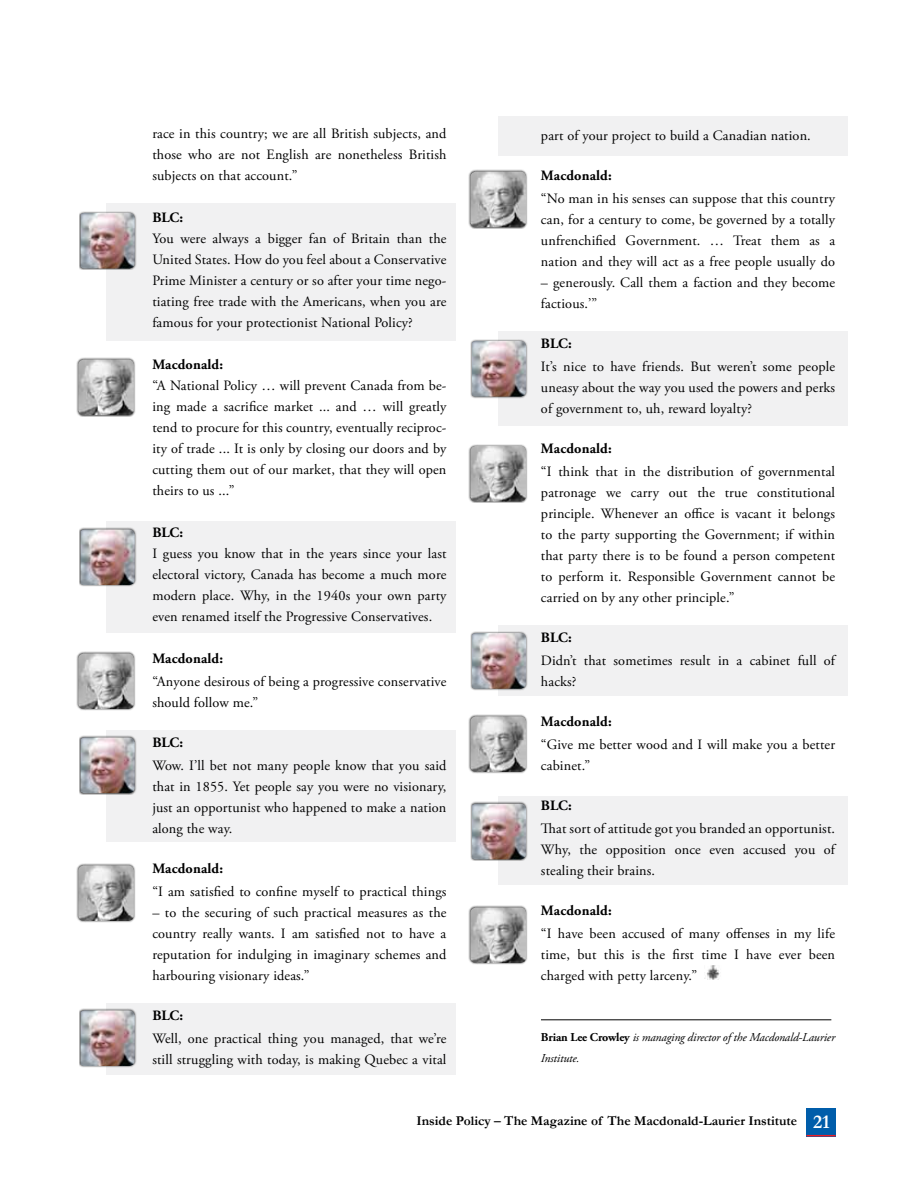
<style>
.page{position:relative;width:918px;height:1188px;background:#fff}
.page>*{position:absolute;margin:0;border:0;box-sizing:border-box;transform-origin:0 0}
.t1{font:14.25px/21px "Adobe Garamond Pro";letter-spacing:.01em;color:#000;text-align:justify}
.t2{font:700 14.25px "Adobe Garamond Pro";letter-spacing:.01em;color:#000}
.t3{font:700 13.5px "Garamond";color:#000}
.t4{font:italic 12px/21px "Adobe Garamond Pro";letter-spacing:-.01em;color:#000}
.s1{font-weight:700;font-style:normal}
.s2{font-size:19.5px;color:#fff}
</style>
<div class="page">
<div style="left:806px;top:1108px;width:30px;height:28px;background:#005daa"></div>
<hr style="left:806px;top:1135px;width:30px;height:1px;background:#ed1d24">
<div style="left:106px;top:203px;width:350px;height:138px;background:#f1f1f2"></div>
<div style="left:106px;top:521px;width:350px;height:112px;background:#f1f1f2"></div>
<div style="left:498px;top:331px;width:350px;height:94px;background:#f1f1f2"></div>
<div style="left:498px;top:626px;width:350px;height:70px;background:#f1f1f2"></div>
<div style="left:498px;top:796px;width:350px;height:89px;background:#f1f1f2"></div>
<div style="left:106px;top:730px;width:350px;height:112px;background:#f1f1f2"></div>
<div style="left:106px;top:1004px;width:350px;height:71px;background:#f1f1f2"></div>
<div style="left:498px;top:117px;width:350px;height:39px;background:#f1f1f2"></div>
<img style="left:704px;top:965px;width:16px;height:14px">
<hr style="left:541px;top:1020px;width:290px;height:1px;background:#000">
<div style="left:76px;top:357px;width:60px;height:60px;background:#000;opacity:.75"></div>
<img style="left:78px;top:359px;width:56px;height:56px">
<div style="left:468px;top:169px;width:60px;height:60px;background:#000;opacity:.75"></div>
<img style="left:470px;top:172px;width:56px;height:55px">
<div style="left:468px;top:444px;width:60px;height:59px;background:#000;opacity:.75"></div>
<img style="left:470px;top:446px;width:56px;height:56px">
<div style="left:468px;top:714px;width:60px;height:60px;background:#000;opacity:.75"></div>
<img style="left:470px;top:716px;width:56px;height:56px">
<div style="left:468px;top:905px;width:60px;height:60px;background:#000;opacity:.75"></div>
<img style="left:470px;top:907px;width:56px;height:56px">
<div style="left:76px;top:651px;width:60px;height:60px;background:#000;opacity:.75"></div>
<img style="left:78px;top:653px;width:56px;height:56px">
<div style="left:76px;top:863px;width:60px;height:60px;background:#000;opacity:.75"></div>
<img style="left:78px;top:865px;width:56px;height:56px">
<div style="left:79px;top:1008px;width:57px;height:60px;background:#000;opacity:.75"></div>
<img style="left:81px;top:1010px;width:54px;height:56px">
<div style="left:79px;top:735px;width:57px;height:60px;background:#000;opacity:.75"></div>
<img style="left:81px;top:737px;width:54px;height:56px">
<div style="left:79px;top:527px;width:57px;height:60px;background:#000;opacity:.75"></div>
<img style="left:81px;top:529px;width:54px;height:56px">
<div style="left:79px;top:211px;width:57px;height:59px;background:#000;opacity:.75"></div>
<img style="left:81px;top:213px;width:54px;height:55px">
<div style="left:470px;top:339px;width:58px;height:59px;background:#000;opacity:.75"></div>
<img style="left:472px;top:341px;width:54px;height:56px">
<div style="left:470px;top:631px;width:58px;height:59px;background:#000;opacity:.75"></div>
<img style="left:472px;top:633px;width:54px;height:56px">
<div style="left:470px;top:802px;width:58px;height:59px;background:#000;opacity:.75"></div>
<img style="left:472px;top:804px;width:54px;height:55px">
<p class="t1" style="left:152px;top:123px;width:296px">race in this country; we are all British subjects, and those who are not English are nonetheless British subjects on that account.”</p>
<p class="t2" style="left:152px;top:209px;width:32px">BLC:</p>
<p class="t1" style="left:152px;top:228px;width:296px">You were always a bigger fan of Britain than the United States. How do you feel about a Conservative Prime Minister a century or so after your time nego&shy;tiating free trade with the Americans, when you are famous for your protectionist National Policy?</p>
<p class="t2" style="left:152px;top:356px;width:72px">Macdonald:</p>
<p class="t1" style="left:152px;top:376px;width:296px">“A National Policy … will prevent Canada from be&shy;ing made a sacrifice market ... and … will greatly tend to procure for this country, eventually reciproc&shy;ity of trade ... It is only by closing our doors and by cutting them out of our market, that they will open theirs to us ...”</p>
<p class="t2" style="left:152px;top:524px;width:32px">BLC:</p>
<p class="t1" style="left:152px;top:544px;width:296px">I guess you know that in the years since your last electoral victory, Canada has become a much more modern place. Why, in the 1940s your own party even renamed itself the Progressive Conservatives.</p>
<p class="t2" style="left:152px;top:650px;width:72px">Macdonald:</p>
<p class="t1" style="left:152px;top:671px;width:296px">“Anyone desirous of being a progressive conservative should follow me.”</p>
<p class="t2" style="left:152px;top:734px;width:32px">BLC:</p>
<p class="t1" style="left:152px;top:755px;width:296px">Wow. I’ll bet not many people know that you said that in 1855. Yet people say you were no visionary, just an opportunist who happened to make a nation along the way.</p>
<p class="t2" style="left:152px;top:860px;width:72px">Macdonald:</p>
<p class="t1" style="left:152px;top:881px;width:296px">“I am satisfied to confine myself to practical things</p>
<p class="t1" style="left:152px;top:902px;width:296px">– to the securing of such practical measures as the country really wants. I am satisfied not to have a reputation for indulging in imaginary schemes and harbouring visionary ideas.”</p>
<p class="t2" style="left:152px;top:1007px;width:32px">BLC:</p>
<p class="t1" style="left:152px;top:1028px;width:296px">Well, one practical thing you managed, that we’re still struggling with today, is making Quebec a vital</p>
<p class="t1" style="left:541px;top:125px;width:271px">part of your project to build a Canadian nation.</p>
<p class="t2" style="left:541px;top:167px;width:72px">Macdonald:</p>
<p class="t1" style="left:541px;top:188px;width:296px">“No man in his senses can suppose that this country can, for a century to come, be governed by a totally unfrenchified Government. … Treat them as a nation and they will act as a free people usually do</p>
<p class="t1" style="left:541px;top:272px;width:296px">– generously. Call them a faction and they become factious.’”</p>
<p class="t2" style="left:541px;top:335px;width:32px">BLC:</p>
<p class="t1" style="left:541px;top:356px;width:296px">It’s nice to have friends. But weren’t some people uneasy about the way you used the powers and perks of government to, uh, reward loyalty?</p>
<p class="t2" style="left:541px;top:440px;width:72px">Macdonald:</p>
<p class="t1" style="left:541px;top:461px;width:296px">“I think that in the distribution of governmental patronage we carry out the true constitutional principle. Whenever an office is vacant it belongs to the party supporting the Government; if within that party there is to be found a person competent to perform it. Responsible Government cannot be carried on by any other principle.”</p>
<p class="t2" style="left:541px;top:629px;width:32px">BLC:</p>
<p class="t1" style="left:541px;top:650px;width:296px">Didn’t that sometimes result in a cabinet full of hacks?</p>
<p class="t2" style="left:541px;top:713px;width:72px">Macdonald:</p>
<p class="t1" style="left:541px;top:734px;width:296px">“Give me better wood and I will make you a better cabinet.”</p>
<p class="t2" style="left:541px;top:797px;width:32px">BLC:</p>
<p class="t1" style="left:541px;top:818px;width:296px">That sort of attitude got you branded an opportunist.<br>Why, the opposition once even accused you of stealing their brains.</p>
<p class="t2" style="left:541px;top:902px;width:72px">Macdonald:</p>
<p class="t1" style="left:541px;top:923px;width:296px">“I have been accused of many offenses in my life time, but this is the first time I have ever been charged with petty larceny.”</p>
<p class="t4" style="left:541px;top:1027px;width:296px"><span class="s1">Brian Lee Crowley</span> is managing director of the Macdonald-Laurier<br>Institute.</p>
<p class="t3" style="left:416px;top:1113px;width:415px">Inside Policy – The Magazine of The Macdonald-Laurier Institute <span class="s2">21</span></p>
</div>
